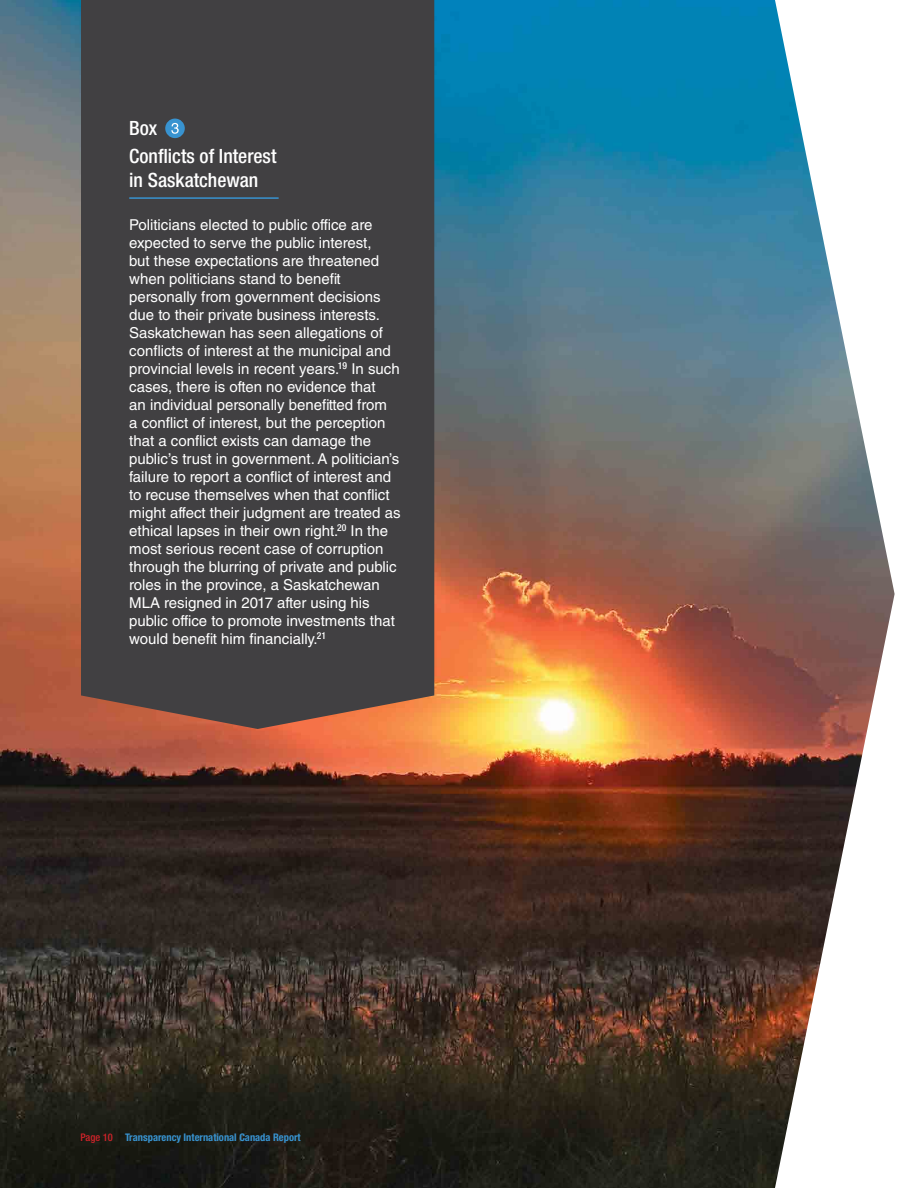
<style>
.page{position:relative;width:918px;height:1188px;background:#fff}
.page>*{position:absolute;margin:0;border:0;box-sizing:border-box;transform-origin:0 0}
.t1{font:500 condensed 19.65px/23.7px "Helvetica Neue LT Std";color:#fff}
.t2{font:15px/18px "Helvetica LT Std";color:#fff}
.t3{font:700 condensed 10.5px "Helvetica Neue LT Std";color:#3893d0}
.s1{font-weight:500;color:#d2232a}
</style>
<div class="page">
<img style="left:0;top:0;width:895px;height:1188px">
<div style="left:81px;top:0;width:353px;height:729px;background:#414042"></div>
<hr style="left:129px;top:197px;width:150px;height:2px;background:#3893d0">
<div style="left:165px;top:119px;width:20px;height:19px;background:#3893d0;border-radius:50%"></div>
<svg style="left:171px;top:123px;width:8px;height:11px"></svg>
<h1 class="t1" style="left:129px;top:116px;width:30px">Box</h1>
<h1 class="t1" style="left:129px;top:144px;width:149px">Conflicts of Interest in Saskatchewan</h1>
<p class="t2" style="left:129px;top:216px;width:273px">Politicians elected to public office are expected to serve the public interest,<br>but these expectations are threatened when politicians stand to benefit personally from government decisions due to their private business interests.<br>Saskatchewan has seen allegations of conflicts of interest at the municipal and provincial levels in recent years.<sup>19</sup> In such cases, there is often no evidence that<br>an individual personally benefitted from<br>a conflict of interest, but the perception that a conflict exists can damage the public’s trust in government. A politician’s failure to report a conflict of interest and to recuse themselves when that conflict might affect their judgment are treated as ethical lapses in their own right.<sup>20</sup> In the most serious recent case of corruption through the blurring of private and public roles in the province, a Saskatchewan MLA resigned in 2017 after using his public office to promote investments that would benefit him financially.<sup>21</sup></p>
<p class="t3" style="left:80px;top:1131px;width:222px"><span class="s1">Page 10</span> Transparency International Canada Report</p>
</div>
